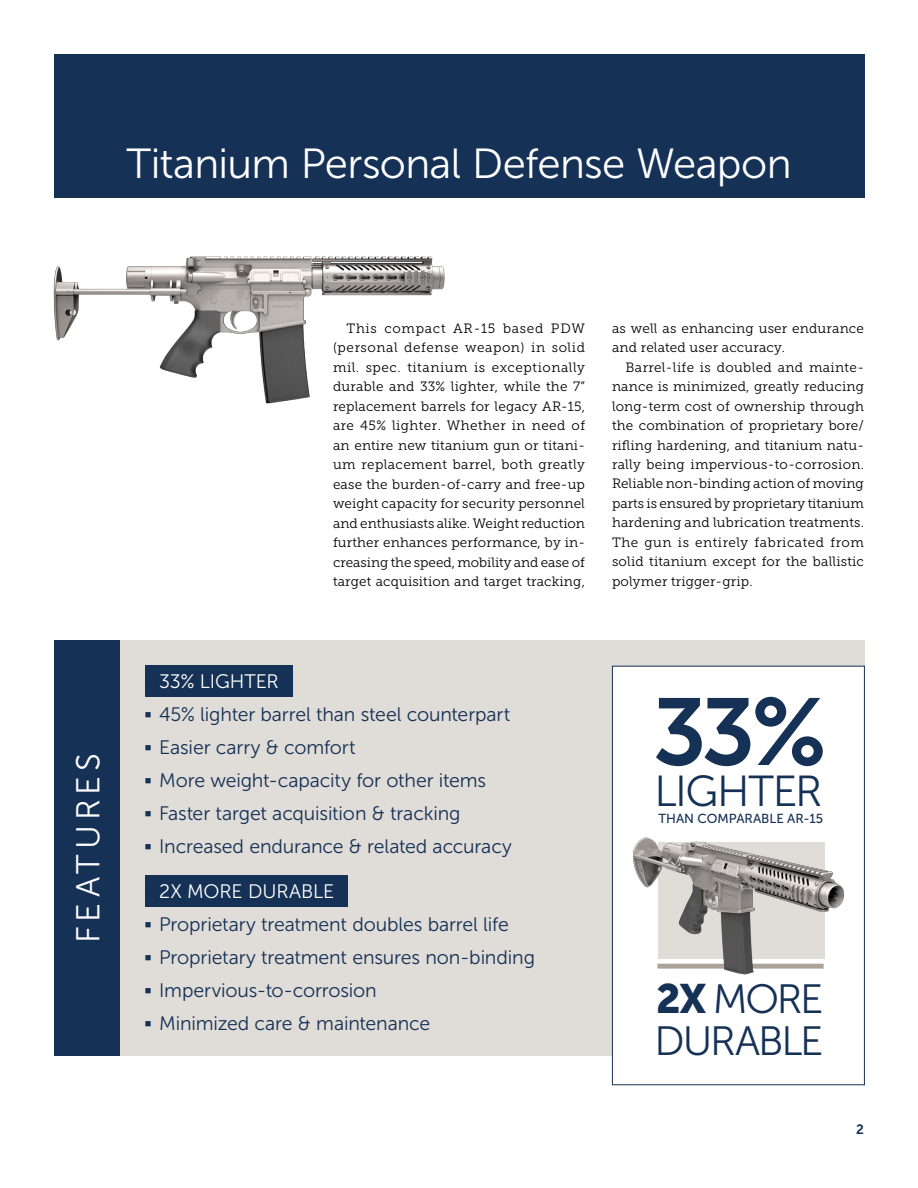
<style>
.page{position:relative;width:918px;height:1188px;background:#fff}
.page>*{position:absolute;margin:0;border:0;box-sizing:border-box;transform-origin:0 0}
.t1{font:94.5px "Museo Sans 700";color:#153156}
.t2{font:43.35px "Museo Sans 300";letter-spacing:-.03em;color:#153156}
.t3{font:42px "Museo Sans 300";letter-spacing:-.015em;color:#fff}
.t4{font:40.8px/42.5px "Museo Sans 300";letter-spacing:-.055em;color:#153156}
.t5{font:33px "Museo Sans 300";letter-spacing:.15em;color:#fff}
.t6{font:19.5px/33px "Museo Sans 300";letter-spacing:-.005em;color:#153156}
.t7{font:19.5px "Museo Sans 300";letter-spacing:-.005em;color:#fff}
.t8{font:13.5px/19.5px "Museo Slab 300";letter-spacing:.01em;color:#000;text-align:justify}
.t9{font:13.5px "Museo Sans 700";color:#153156}
.t10{font:13.05px "Museo Sans 500";color:#153156}
.s1{font-family:"Museo Sans 900"}
</style>
<div class="page">
<div style="left:54px;top:54px;width:810px;height:144px;background:#153156"></div>
<div style="left:120px;top:640px;width:745px;height:416px;background:#e0dcd7"></div>
<div style="left:54px;top:640px;width:66px;height:416px;background:#153156"></div>
<div style="left:145px;top:875px;width:203px;height:32px;background:#153156"></div>
<div style="left:145px;top:665px;width:148px;height:32px;background:#153156"></div>
<img style="left:53px;top:256px;width:392px;height:148px">
<div style="left:612px;top:666px;width:253px;height:419px;background:#fff;border:1px solid #153156"></div>
<img style="left:633px;top:837px;width:212px;height:138px">
<h3 class="t3" style="left:126px;top:141px;width:667px">Titanium Personal Defense Weapon</h3>
<h3 class="t5" style="left:70px;top:943px;width:192px;rotate:-90deg">FEATURES</h3>
<p class="t8" style="left:333px;top:318px;width:254px;text-indent:14px">This compact AR-15 based PDW (personal defense weapon) in solid mil. spec. titanium is exceptionally durable and 33% lighter, while the 7” replacement barrels for legacy AR-15, are 45% lighter. Whether in need of an entire new titanium gun or titani&shy;um replacement barrel, both greatly ease the burden-of-carry and free-up weight capacity for security personnel and enthusiasts alike. Weight reduction further enhances performance, by in&shy;creasing the speed, mobility and ease of target acquisition and target tracking,</p>
<p class="t8" style="left:612px;top:318px;width:254px">as well as enhancing user endurance and related user accuracy.</p>
<p class="t8" style="left:612px;top:357px;width:254px;text-indent:14px">Barrel-life is doubled and mainte&shy;nance is minimized, greatly reducing long-term cost of ownership through the combination of proprietary bore/ rifling hardening, and titanium natu&shy;rally being impervious-to-corrosion.<br>Reliable non-binding action of moving parts is ensured by proprietary titanium hardening and lubrication treatments.<br>The gun is entirely fabricated from solid titanium except for the ballistic polymer trigger-grip.</p>
<h3 class="t7" style="left:159px;top:671px;width:121px">33% LIGHTER</h3>
<h3 class="t6" style="left:159px;top:698px;width:354px">45% lighter barrel than steel counterpart Easier carry &amp; comfort<br>More weight-capacity for other items Faster target acquisition &amp; tracking Increased endurance &amp; related accuracy</h3>
<h3 class="t7" style="left:159px;top:881px;width:177px">2X MORE DURABLE</h3>
<h3 class="t6" style="left:159px;top:908px;width:377px">Proprietary treatment doubles barrel life Proprietary treatment ensures non-binding Impervious-to-corrosion<br>Minimized care &amp; maintenance</h3>
<h1 class="t1" style="left:653px;top:680px;width:175px">33%</h1>
<h2 class="t2" style="left:654px;top:768px;width:170px">LIGHTER</h2>
<p class="t10" style="left:658px;top:812px;width:166px">THAN COMPARABLE AR-15</p>
<h3 class="t4" style="left:655px;top:978px;width:170px"><span class="s1">2X</span> MORE<br>DURABLE</h3>
<p class="t9" style="left:856px;top:1122px;width:9px">2</p>
</div>
